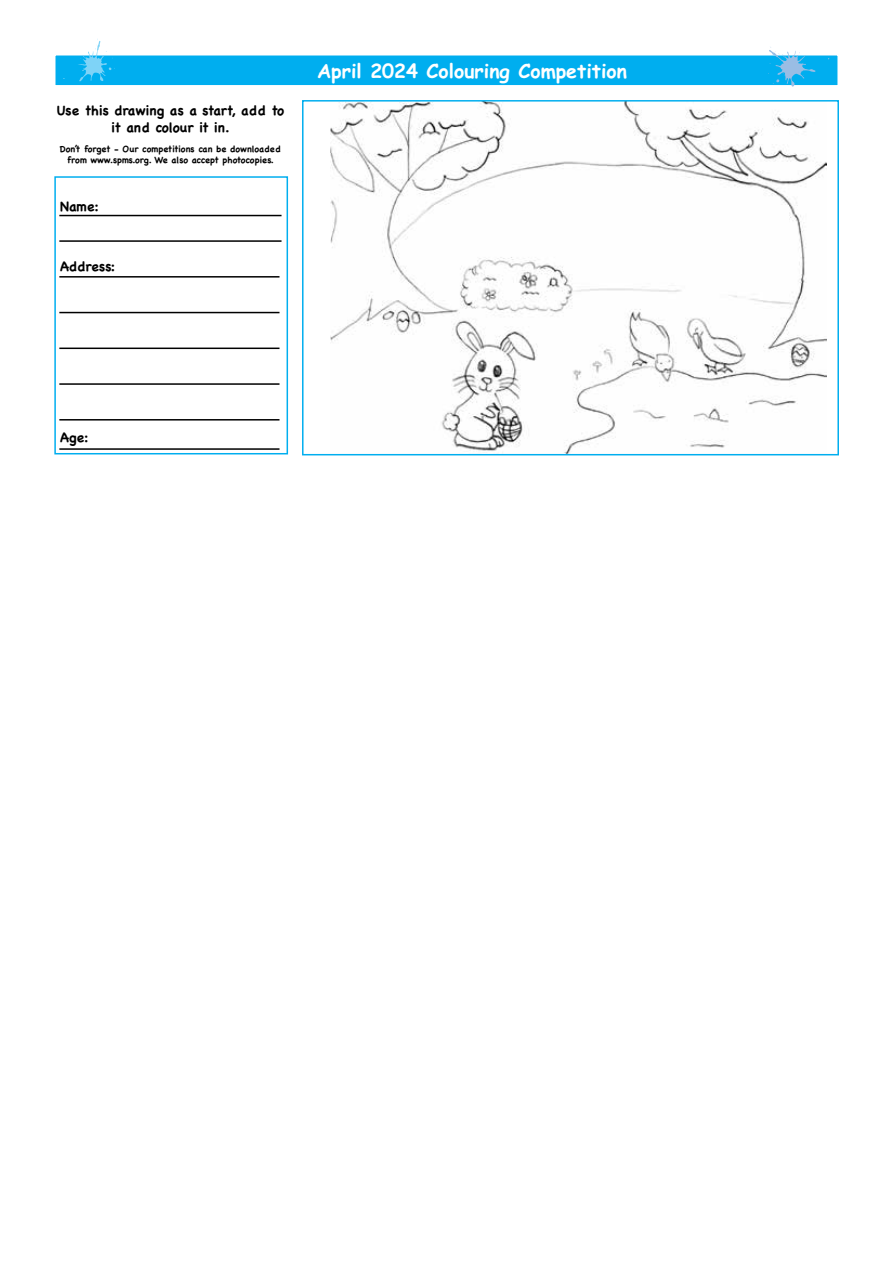
<style>
.page{position:relative;width:893px;height:1263px;background:#fff}
.page>*{position:absolute;margin:0;border:0;box-sizing:border-box;transform-origin:0 0}
.t1{font:700 19.5px "Comic Sans MS";color:#fff}
.t2{font:700 13.5px/16.2px "Chalkboard";color:#000;text-align:center}
.t3{font:700 9px/10.8px "Chalkboard";color:#000;text-align:center}
</style>
<div class="page">
<img style="left:331px;top:103px;width:495px;height:349px">
<div style="left:302px;top:100px;width:537px;height:355px;border:2px solid #00aeef"></div>
<div style="left:54px;top:176px;width:234px;height:278px;border:2px solid #00aeef"></div>
<hr style="left:59px;top:240px;width:223px;height:2px;background:#000">
<hr style="left:59px;top:276px;width:220px;height:2px;background:#000">
<hr style="left:59px;top:312px;width:220px;height:1px;background:#000">
<hr style="left:59px;top:348px;width:220px;height:1px;background:#000">
<hr style="left:59px;top:383px;width:220px;height:2px;background:#000">
<hr style="left:59px;top:419px;width:220px;height:1px;background:#000">
<hr style="left:59px;top:448px;width:220px;height:2px;background:#000">
<hr style="left:59px;top:215px;width:223px;height:1px;background:#000">
<div style="left:55px;top:55px;width:783px;height:31px;background:#00aeef"></div>
<div style="left:54px;top:54px;width:785px;height:33px;border:2px solid #fff"></div>
<svg style="left:63px;top:39px;width:52px;height:43px"></svg>
<svg style="left:768px;top:47px;width:61px;height:40px"></svg>
<h2 class="t2" style="left:56px;top:103px;width:229px">Use this drawing as a start, add to it and colour it in.</h2>
<p class="t3" style="left:60px;top:144px;width:222px">Don’t forget - Our competitions can be downloaded from www.spms.org. We also accept photocopies.</p>
<h2 class="t2" style="left:60px;top:198px;width:40px">Name:</h2>
<h2 class="t2" style="left:60px;top:259px;width:57px">Address:</h2>
<h1 class="t1" style="left:317px;top:57px;width:311px">April 2024 Colouring Competition</h1>
<h2 class="t2" style="left:60px;top:429px;width:30px">Age:</h2>
</div>
